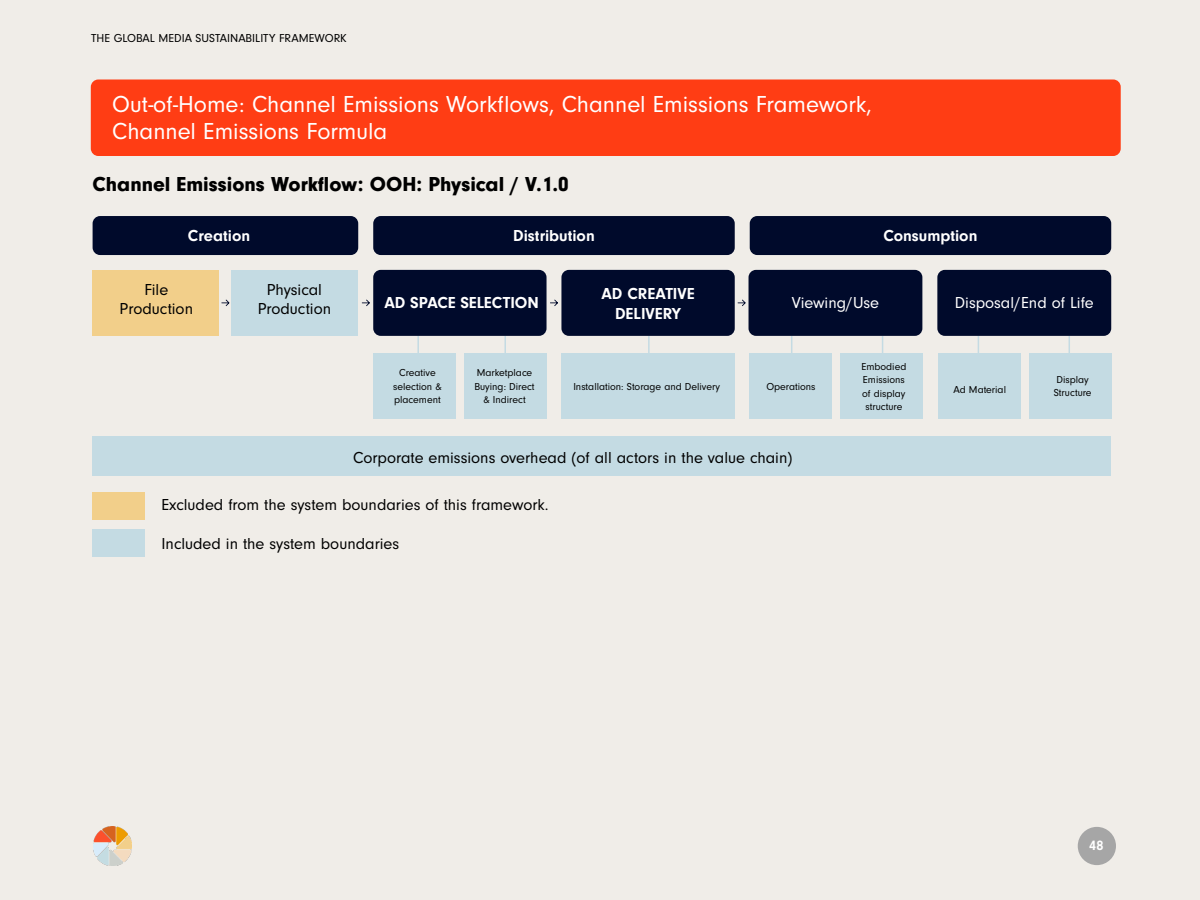
<style>
.page{position:relative;width:1200px;height:900px;background:#f0ede8}
.page>*{position:absolute;margin:0;border:0;box-sizing:border-box;transform-origin:0 0}
.Body{font:24px/27px "Neuzeit Gro";color:#fff}
.Body-2{font:900 21px "Neuzeit Gro";color:#000}
.Body-3{font:16.5px "Neuzeit Gro";color:#000}
.Body-4{font:700 16.5px/19.5px "Neuzeit Gro";color:#fff;text-align:center}
.Body-5{font:16.5px "Neuzeit Gro";color:#fff}
.t1{font:700 14.1px "Neuzeit Gro";color:#fff}
.t2{font:12px "Neuzeit Gro";color:#000}
.Body-6{font:10.5px/13.5px "Neuzeit Gro";color:#000;text-align:center}
</style>
<div class="page">
<img style="left:94px;top:827px;width:38px;height:38px">
<div style="left:1078px;top:827px;width:38px;height:38px;background:#a6a6a6;border-radius:50%"></div>
<svg style="left:504px;top:336px;width:2px;height:17px"></svg>
<svg style="left:648px;top:336px;width:2px;height:17px"></svg>
<svg style="left:791px;top:336px;width:1px;height:17px"></svg>
<svg style="left:882px;top:336px;width:1px;height:17px"></svg>
<svg style="left:978px;top:336px;width:1px;height:17px"></svg>
<svg style="left:1069px;top:336px;width:1px;height:17px"></svg>
<svg style="left:417px;top:336px;width:2px;height:17px"></svg>
<div style="left:91px;top:80px;width:1030px;height:76px;background:#ff3d14;border-radius:8px"></div>
<div style="left:93px;top:216px;width:265px;height:39px;background:#000a2b;border-radius:8px"></div>
<div style="left:93px;top:270px;width:126px;height:66px;background:#f2cf8a"></div>
<div style="left:93px;top:492px;width:52px;height:28px;background:#f2cf8a"></div>
<div style="left:93px;top:529px;width:52px;height:28px;background:#c4dbe3"></div>
<div style="left:232px;top:270px;width:126px;height:66px;background:#c4dbe3"></div>
<div style="left:373px;top:270px;width:174px;height:66px;background:#000a2b;border-radius:8px"></div>
<div style="left:561px;top:353px;width:174px;height:66px;background:#c4dbe3"></div>
<div style="left:373px;top:353px;width:83px;height:66px;background:#c4dbe3"></div>
<div style="left:750px;top:353px;width:82px;height:66px;background:#c4dbe3"></div>
<div style="left:938px;top:353px;width:82px;height:66px;background:#c4dbe3"></div>
<div style="left:464px;top:353px;width:82px;height:66px;background:#c4dbe3"></div>
<div style="left:841px;top:353px;width:82px;height:66px;background:#c4dbe3"></div>
<div style="left:1029px;top:353px;width:82px;height:66px;background:#c4dbe3"></div>
<div style="left:749px;top:270px;width:173px;height:66px;background:#000a2b;border-radius:8px"></div>
<div style="left:561px;top:270px;width:174px;height:66px;background:#000a2b;border-radius:8px"></div>
<div style="left:937px;top:270px;width:174px;height:66px;background:#000a2b;border-radius:8px"></div>
<div style="left:373px;top:216px;width:362px;height:39px;background:#000a2b;border-radius:8px"></div>
<div style="left:93px;top:436px;width:1018px;height:39px;background:#c4dbe3"></div>
<div style="left:750px;top:216px;width:361px;height:39px;background:#000a2b;border-radius:8px"></div>
<svg style="left:221px;top:300px;width:8px;height:6px"></svg>
<svg style="left:362px;top:300px;width:8px;height:6px"></svg>
<svg style="left:550px;top:300px;width:8px;height:6px"></svg>
<svg style="left:738px;top:300px;width:8px;height:6px"></svg>
<p class="t2" style="left:91px;top:32px;width:257px">THE GLOBAL MEDIA SUSTAINABILITY FRAMEWORK</p>
<p class="Body" style="left:112px;top:91px;width:761px">Out-of-Home: Channel Emissions Workflows, Channel Emissions Framework,<br>Channel Emissions Formula</p>
<p class="Body-2" style="left:93px;top:172px;width:478px">Channel Emissions Workflow: OOH: Physical / V.1.0</p>
<p class="Body-4" style="left:188px;top:226px;width:64px">Creation</p>
<p class="Body-4" style="left:513px;top:226px;width:83px">Distribution</p>
<p class="Body-4" style="left:884px;top:226px;width:95px">Consumption</p>
<p class="Body-3" style="left:144px;top:281px;width:25px">File</p>
<p class="Body-3" style="left:120px;top:300px;width:75px">Production</p>
<p class="Body-5" style="left:792px;top:294px;width:89px">Viewing/Use</p>
<p class="Body-3" style="left:267px;top:281px;width:57px">Physical</p>
<p class="Body-3" style="left:258px;top:300px;width:75px">Production</p>
<p class="Body-4" style="left:385px;top:293px;width:156px">AD SPACE SELECTION</p>
<p class="Body-4" style="left:602px;top:284px;width:95px">AD CREATIVE<br>DELIVERY</p>
<p class="Body-5" style="left:955px;top:294px;width:140px">Disposal/End of Life</p>
<p class="Body-6" style="left:393px;top:366px;width:50px">Creative selection &amp; placement</p>
<p class="Body-6" style="left:474px;top:366px;width:62px">Marketplace<br>Buying: Direct &amp; Indirect</p>
<p class="Body-6" style="left:573px;top:380px;width:148px">Installation: Storage and Delivery</p>
<p class="Body-6" style="left:861px;top:360px;width:46px">Embodied<br>Emissions of display structure</p>
<p class="Body-6" style="left:766px;top:380px;width:51px">Operations</p>
<p class="Body-6" style="left:953px;top:383px;width:54px">Ad Material</p>
<p class="Body-3" style="left:353px;top:448px;width:441px">Corporate emissions overhead (of all actors in the value chain)</p>
<p class="Body-3" style="left:161px;top:495px;width:389px">Excluded from the system boundaries of this framework.</p>
<p class="Body-3" style="left:161px;top:534px;width:239px">Included in the system boundaries</p>
<p class="Body-6" style="left:1054px;top:373px;width:39px;text-align:left">Display<br>Structure</p>
<p class="t1" style="left:1089px;top:838px;width:16px">48</p>
</div>
